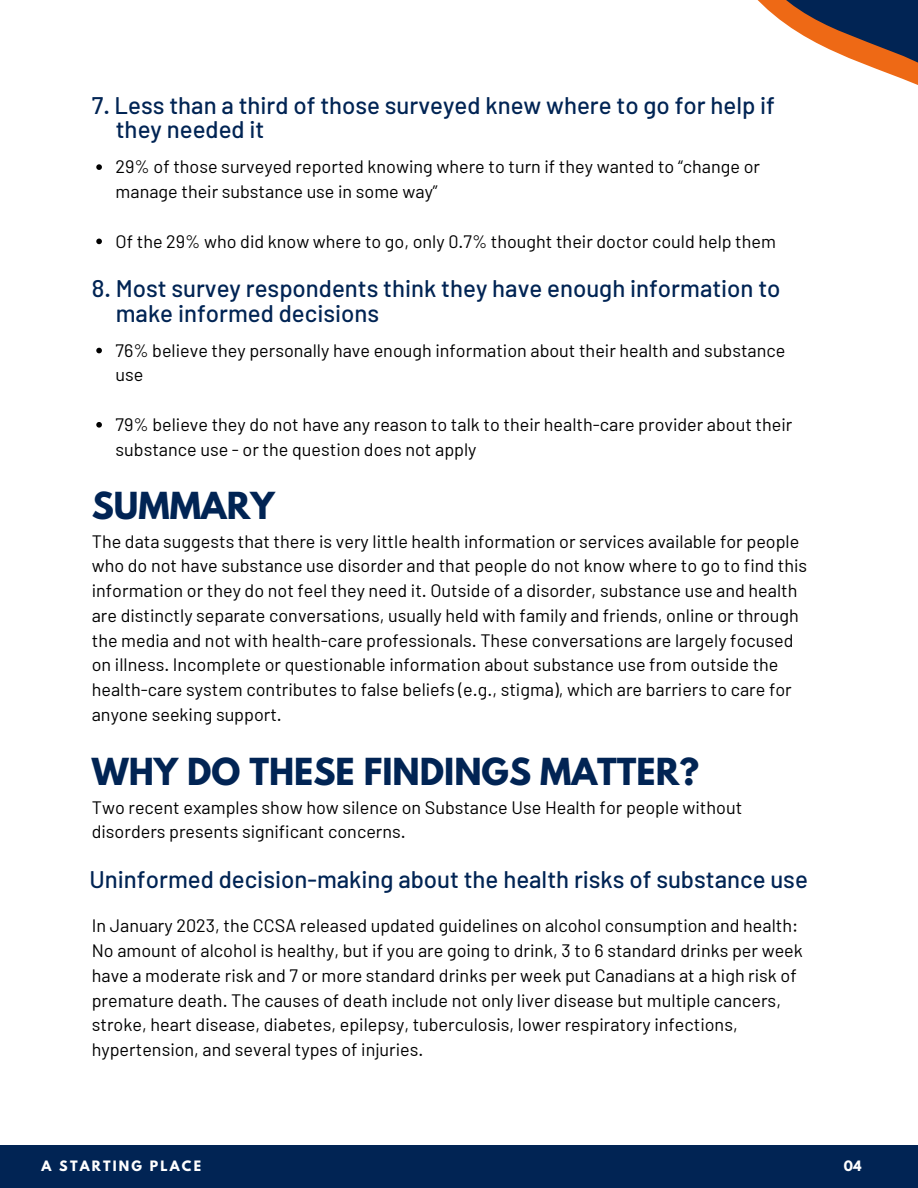
<style>
.page{position:relative;width:918px;height:1188px;background:#fff}
.page>*{position:absolute;margin:0;border:0;box-sizing:border-box;transform-origin:0 0}
.t1{font:700 33px "League Spartan";color:#012454}
.t2{font:500 24px/24.8px "Barlow";color:#012454}
.t3{font:18px/24.8px "Barlow";color:#000001}
.t4{font:700 12.75px "League Spartan";letter-spacing:.17em;color:#fff}
</style>
<div class="page">
<div style="left:0;top:1145px;width:918px;height:43px;background:#012454"></div>
<svg style="left:757px;top:0;width:161px;height:85px"></svg>
<svg style="left:96px;top:164px;width:6px;height:6px"></svg>
<svg style="left:96px;top:239px;width:6px;height:5px"></svg>
<svg style="left:96px;top:348px;width:6px;height:5px"></svg>
<svg style="left:96px;top:422px;width:6px;height:6px"></svg>
<h2 class="t2" style="left:116px;top:92px;width:661px;text-indent:-24px">7. Less than a third of those surveyed knew where to go for help if they needed it</h2>
<p class="t3" style="left:116px;top:154px;width:646px">29% of those surveyed reported knowing where to turn if they wanted to “change or manage their substance use in some way”</p>
<p class="t3" style="left:116px;top:228px;width:662px">Of the 29% who did know where to go, only 0.7% thought their doctor could help them</p>
<h2 class="t2" style="left:116px;top:275px;width:666px;text-indent:-24px">8. Most survey respondents think they have enough information to make informed decisions</h2>
<p class="t3" style="left:116px;top:337px;width:671px">76% believe they personally have enough information about their health and substance use</p>
<p class="t3" style="left:116px;top:411px;width:678px">79% believe they do not have any reason to talk to their health-care provider about their substance use - or the question does not apply</p>
<h1 class="t1" style="left:92px;top:489px;width:184px">SUMMARY</h1>
<p class="t3" style="left:92px;top:528px;width:717px">The data suggests that there is very little health information or services available for people who do not have substance use disorder and that people do not know where to go to find this information or they do not feel they need it. Outside of a disorder, substance use and health are distinctly separate conversations, usually held with family and friends, online or through the media and not with health-care professionals. These conversations are largely focused on illness. Incomplete or questionable information about substance use from outside the health-care system contributes to false beliefs (e.g., stigma), which are barriers to care for anyone seeking support.</p>
<h1 class="t1" style="left:92px;top:755px;width:609px">WHY DO THESE FINDINGS MATTER?</h1>
<p class="t3" style="left:92px;top:794px;width:652px">Two recent examples show how silence on Substance Use Health for people without disorders presents significant concerns.</p>
<h2 class="t2" style="left:90px;top:866px;width:720px">Uninformed decision-making about the health risks of substance use</h2>
<p class="t3" style="left:92px;top:913px;width:713px">In January 2023, the CCSA released updated guidelines on alcohol consumption and health:<br>No amount of alcohol is healthy, but if you are going to drink, 3 to 6 standard drinks per week have a moderate risk and 7 or more standard drinks per week put Canadians at a high risk of premature death. The causes of death include not only liver disease but multiple cancers, stroke, heart disease, diabetes, epilepsy, tuberculosis, lower respiratory infections, hypertension, and several types of injuries.</p>
<p class="t4" style="left:42px;top:1159px;width:161px">A STARTING PLACE</p>
<p class="t4" style="left:844px;top:1159px;width:19px">04</p>
</div>
